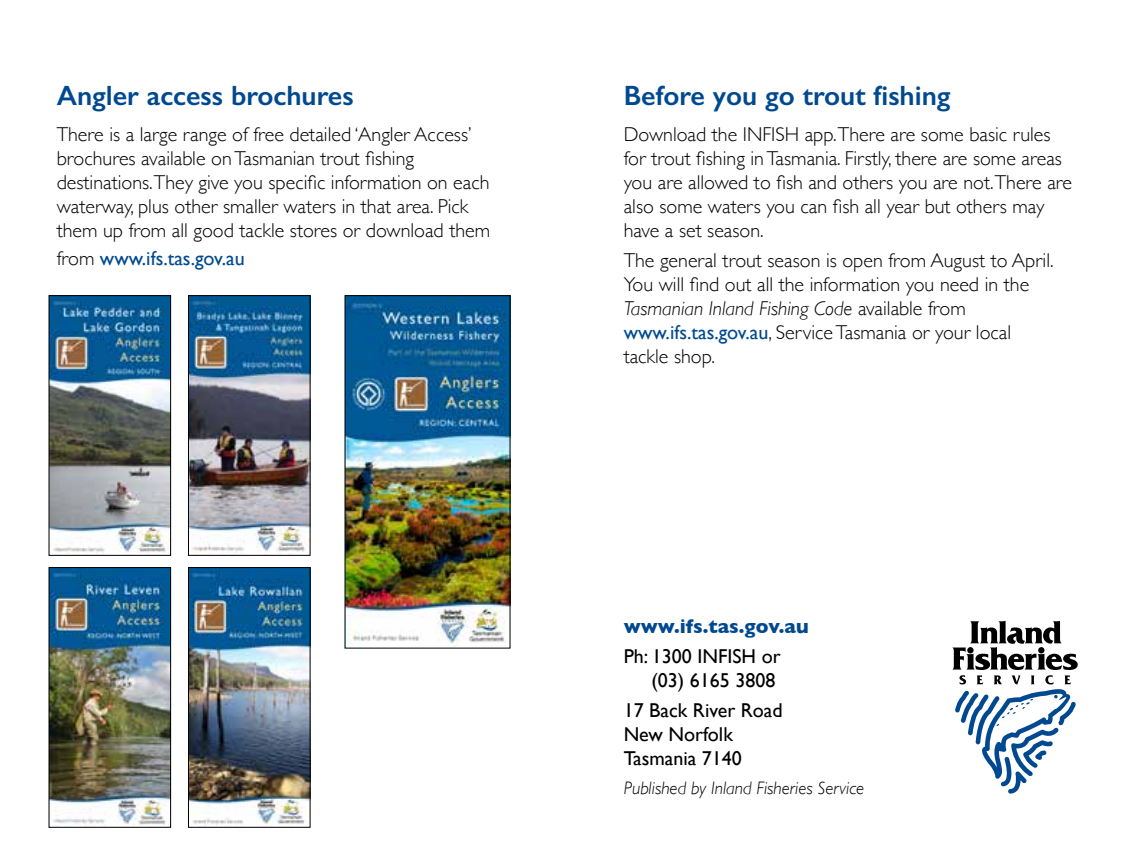
<style>
.page{position:relative;width:1134px;height:851px;background:#fff}
.page>*{position:absolute;margin:0;border:0;box-sizing:border-box;transform-origin:0 0}
.t1{font:600 28px "Gill Sans";color:#004990}
.t2{font:300 20px/24px "Gill Sans";color:#000}
.t3{font:20px/24px "Gill Sans";color:#000;text-align:right}
.t4{font:20px "Gill Sans";color:#004990}
.t5{font:700 20px "Gill Sans";color:#004990}
.t6{font:italic 300 18px "Gill Sans";color:#000}
.s1{font-weight:300;color:#000}
.s2{font-style:italic}
.s3{font-weight:400;color:#004990}
</style>
<div class="page">
<img style="left:51px;top:297px;width:118px;height:256px">
<div style="left:49px;top:295px;width:122px;height:260px;border:1px solid #000"></div>
<img style="left:190px;top:297px;width:118px;height:255px">
<div style="left:188px;top:295px;width:122px;height:260px;border:1px solid #000"></div>
<img style="left:51px;top:569px;width:118px;height:256px">
<div style="left:49px;top:567px;width:122px;height:260px;border:1px solid #000"></div>
<img style="left:190px;top:569px;width:118px;height:256px">
<div style="left:188px;top:567px;width:122px;height:260px;border:1px solid #000"></div>
<img style="left:347px;top:297px;width:161px;height:349px">
<div style="left:345px;top:295px;width:165px;height:353px;border:1px solid #000"></div>
<svg style="left:952px;top:620px;width:126px;height:173px"></svg>
<h1 class="t1" style="left:57px;top:79px;width:298px">Angler access brochures</h1>
<p class="t2" style="left:57px;top:121px;width:435px">There is a large range of free detailed ‘Angler Access’ brochures available on Tasmanian trout fishing destinations.They give you specific information on each waterway, plus other smaller waters in that area. Pick them up from all good tackle stores or download them</p>
<p class="t4" style="left:57px;top:246px;width:190px"><span class="s1">from</span> www.ifs.tas.gov.au</p>
<h1 class="t1" style="left:624px;top:79px;width:328px">Before you go trout fishing</h1>
<p class="t2" style="left:624px;top:121px;width:450px">Download the INFISH app.There are some basic rules for trout fishing in Tasmania. Firstly, there are some areas you are allowed to fish and others you are not.There are also some waters you can fish all year but others may have a set season.</p>
<p class="t2" style="left:624px;top:247px;width:431px">The general trout season is open from August to April.<br>You will find out all the information you need in the <span class="s2">Tasmanian Inland Fishing Code</span> available from <span class="s3">www.ifs.tas.gov.au</span>, Service Tasmania or your local tackle shop.</p>
<p class="t5" style="left:624px;top:610px;width:187px">www.ifs.tas.gov.au</p>
<p class="t3" style="left:624px;top:643px;width:158px">Ph: 1300 INFISH or (03) 6165 3808</p>
<p class="t3" style="left:624px;top:697px;width:160px;text-align:left">17 Back River Road<br>New Norfolk<br>Tasmania 7140</p>
<p class="t6" style="left:624px;top:778px;width:242px">Published by Inland Fisheries Service</p>
</div>
